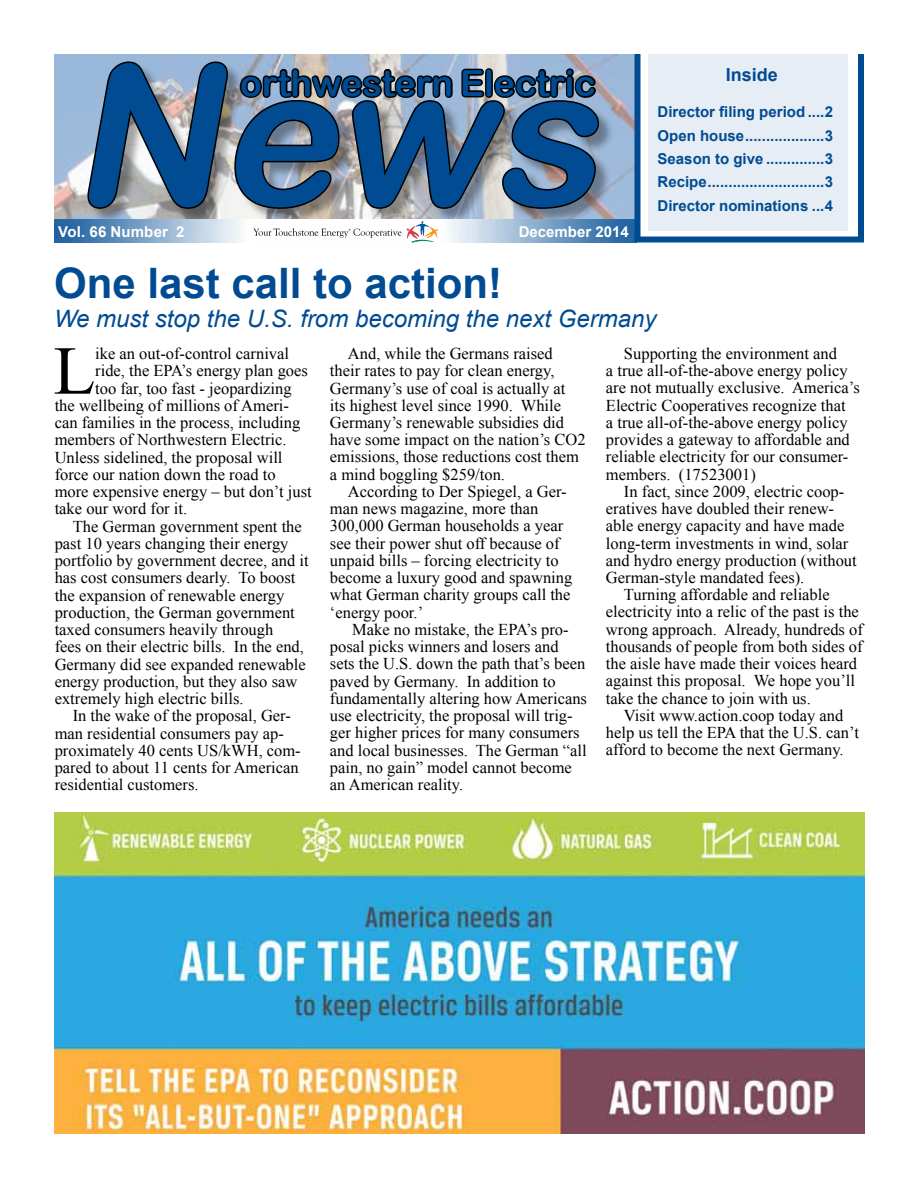
<style>
.page{position:relative;width:918px;height:1188px;background:#fff}
.page>*{position:absolute;margin:0;border:0;box-sizing:border-box;transform-origin:0 0}
.t1{font:italic 195px "Arial Rounded MT Bold";color:#004b92}
.t2{font:68.55px "Times New Roman";color:#000}
.t3{font:700 42px "Arial";color:#004b92}
.t4{font:36px "Arial Rounded MT Bold";color:#004b92}
.t5{font:italic 24px "Arial";color:#004b92}
.t6{font:700 18px "Arial";color:#004b92}
.t7{font:16.5px/17.2px "Times New Roman";color:#000}
.t8{font:700 15px/23.4px "Arial";color:#004b92;text-align:justify}
.t9{font:700 15px "Arial";color:#fff}
</style>
<div class="page">
<img style="left:54px;top:54px;width:580px;height:166px">
<div style="left:89px;top:63px;width:525px;height:162px;background:#000;opacity:.35"></div>
<img style="left:85px;top:59px;width:516px;height:152px">
<img style="left:54px;top:220px;width:580px;height:22px">
<svg style="left:253px;top:221px;width:185px;height:22px"></svg>
<div style="left:649px;top:54px;width:199px;height:176px;background:#e6edf4"></div>
<div style="left:634px;top:54px;width:6px;height:187px;background:#004b92"></div>
<div style="left:634px;top:237px;width:230px;height:6px;background:#004b92"></div>
<div style="left:858px;top:54px;width:6px;height:185px;background:#004b92"></div>
<img style="left:54px;top:812px;width:810px;height:322px">
<h1 class="t1" style="left:71px;top:20px;width:567px">News</h1>
<h3 class="t4" style="left:240px;top:62px;width:358px">orthwestern Electric</h3>
<p class="t9" style="left:58px;top:221px;width:128px">Vol. 66 Number 2</p>
<p class="t9" style="left:519px;top:221px;width:112px">December 2014</p>
<p class="t6" style="left:726px;top:63px;width:54px">Inside</p>
<p class="t8" style="left:658px;top:101px;width:177px">Director filing period ....2<br>Open house...................3<br>Season to give ..............3<br>Recipe............................3<br>Director nominations ...4</p>
<h3 class="t3" style="left:54px;top:256px;width:450px">One last call to action!</h3>
<h3 class="t5" style="left:54px;top:303px;width:604px">We must stop the U.S. from becoming the next Germany</h3>
<h2 class="t2" style="left:53px;top:325px;width:43px">L</h2>
<p class="t7" style="left:95px;top:345px;width:195px">ike an out-of-control carnival</p>
<p class="t7" style="left:606px;top:344px;width:255px;text-indent:18px">Supporting the environment and<br>a true all-of-the-above energy policy are not mutually exclusive. America’s Electric Cooperatives recognize that<br>a true all-of-the-above energy policy provides a gateway to affordable and reliable electricity for our consumer&shy;members. (17523001)</p>
<p class="t7" style="left:624px;top:482px;width:222px">In fact, since 2009, electric coop-</p>
<p class="t7" style="left:606px;top:500px;width:230px">eratives have doubled their renew-</p>
<p class="t7" style="left:606px;top:517px;width:240px">able energy capacity and have made</p>
<p class="t7" style="left:606px;top:534px;width:244px">long-term investments in wind, solar</p>
<p class="t7" style="left:606px;top:551px;width:252px">and hydro energy production (without</p>
<p class="t7" style="left:606px;top:569px;width:200px">German-style mandated fees).</p>
<p class="t7" style="left:624px;top:586px;width:207px">Turning affordable and reliable</p>
<p class="t7" style="left:606px;top:603px;width:254px">electricity into a relic of the past is the</p>
<p class="t7" style="left:606px;top:620px;width:258px">wrong approach. Already, hundreds of</p>
<p class="t7" style="left:606px;top:638px;width:258px">thousands of people from both sides of</p>
<p class="t7" style="left:606px;top:655px;width:253px">the aisle have made their voices heard</p>
<p class="t7" style="left:606px;top:672px;width:251px">against this proposal. We hope you’ll</p>
<p class="t7" style="left:606px;top:689px;width:206px">take the chance to join with us.</p>
<p class="t7" style="left:624px;top:707px;width:221px">Visit www.action.coop today and</p>
<p class="t7" style="left:606px;top:724px;width:254px">help us tell the EPA that the U.S. can’t</p>
<p class="t7" style="left:606px;top:741px;width:239px">afford to become the next Germany.</p>
<p class="t7" style="left:330px;top:345px;width:257px;text-indent:18px">And, while the Germans raised their rates to pay for clean energy, Germany’s use of coal is actually at<br>its highest level since 1990. While Germany’s renewable subsidies did have some impact on the nation’s CO2 emissions, those reductions cost them a mind boggling $259/ton.</p>
<p class="t7" style="left:330px;top:483px;width:244px;text-indent:18px">According to Der Spiegel, a Ger&shy;man news magazine, more than<br>300,000 German households a year see their power shut off because of unpaid bills – forcing electricity to become a luxury good and spawning what German charity groups call the ‘energy poor.’</p>
<p class="t7" style="left:330px;top:620px;width:259px;text-indent:22px">Make no mistake, the EPA’s pro&shy;posal picks winners and losers and sets the U.S. down the path that’s been paved by Germany. In addition to fundamentally altering how Americans use electricity, the proposal will trig&shy;ger higher prices for many consumers and local businesses. The German “all pain, no gain” model cannot become an American reality.</p>
<p class="t7" style="left:95px;top:362px;width:214px">ride, the EPA’s energy plan goes</p>
<p class="t7" style="left:95px;top:379px;width:198px">too far, too fast - jeopardizing</p>
<p class="t7" style="left:55px;top:397px;width:236px">the wellbeing of millions of Ameri-</p>
<p class="t7" style="left:55px;top:414px;width:247px">can families in the process, including</p>
<p class="t7" style="left:55px;top:431px;width:233px">members of Northwestern Electric.</p>
<p class="t7" style="left:55px;top:448px;width:229px">Unless sidelined, the proposal will</p>
<p class="t7" style="left:55px;top:465px;width:222px">force our nation down the road to</p>
<p class="t7" style="left:55px;top:483px;width:258px">more expensive energy – but don’t just</p>
<p class="t7" style="left:55px;top:500px;width:134px">take our word for it.</p>
<p class="t7" style="left:73px;top:517px;width:231px">The German government spent the</p>
<p class="t7" style="left:55px;top:534px;width:235px">past 10 years changing their energy</p>
<p class="t7" style="left:55px;top:552px;width:255px">portfolio by government decree, and it</p>
<p class="t7" style="left:55px;top:569px;width:242px">has cost consumers dearly. To boost</p>
<p class="t7" style="left:55px;top:586px;width:231px">the expansion of renewable energy</p>
<p class="t7" style="left:55px;top:603px;width:242px">production, the German government</p>
<p class="t7" style="left:55px;top:621px;width:220px">taxed consumers heavily through</p>
<p class="t7" style="left:55px;top:638px;width:251px">fees on their electric bills. In the end,</p>
<p class="t7" style="left:55px;top:655px;width:253px">Germany did see expanded renewable</p>
<p class="t7" style="left:55px;top:672px;width:244px">energy production, but they also saw</p>
<p class="t7" style="left:55px;top:690px;width:190px">extremely high electric bills.</p>
<p class="t7" style="left:73px;top:707px;width:220px">In the wake of the proposal, Ger-</p>
<p class="t7" style="left:55px;top:724px;width:231px">man residential consumers pay ap-</p>
<p class="t7" style="left:55px;top:741px;width:248px">proximately 40 cents US/kWH, com-</p>
<p class="t7" style="left:55px;top:759px;width:246px">pared to about 11 cents for American</p>
<p class="t7" style="left:55px;top:776px;width:145px">residential customers.</p>
</div>
